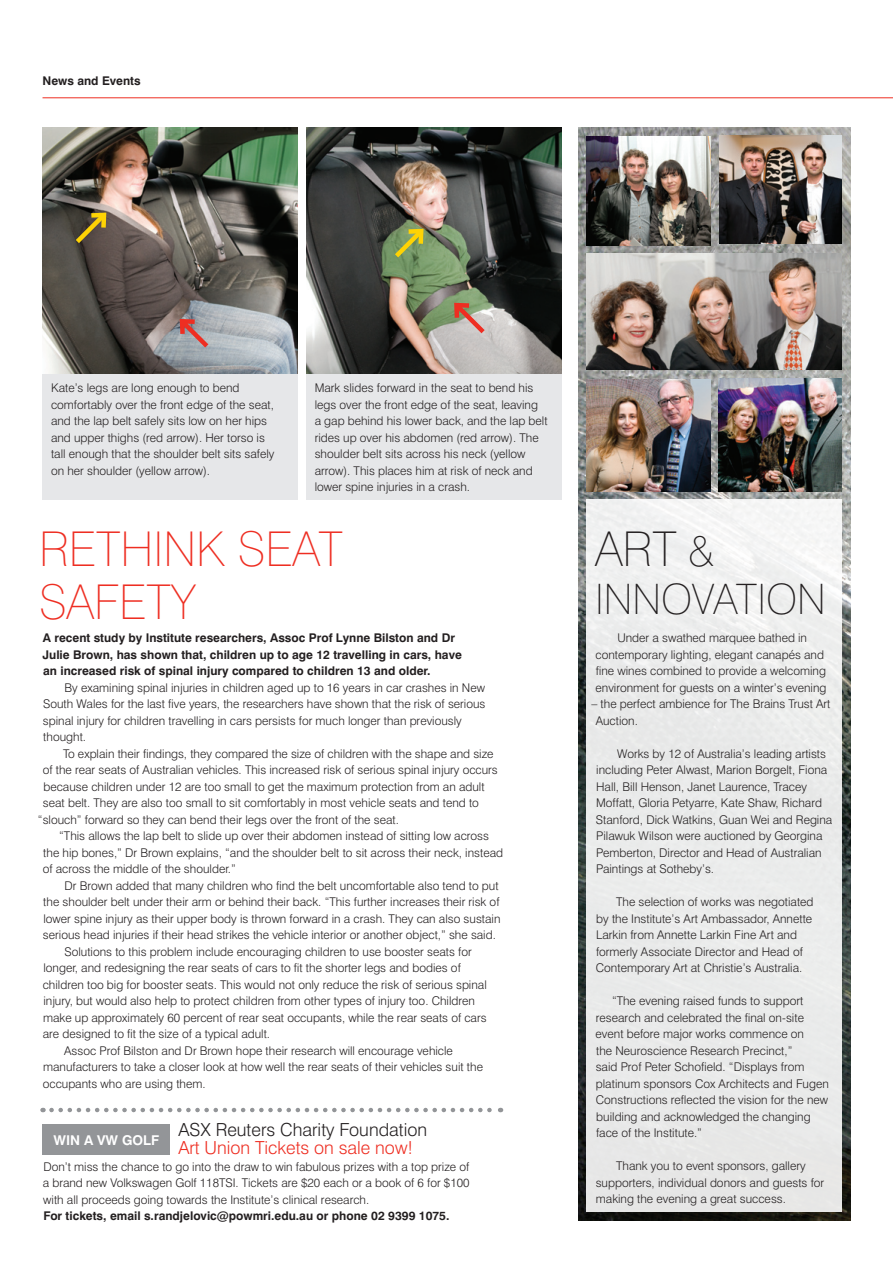
<style>
.page{position:relative;width:893px;height:1263px;background:#fff}
.page>*{position:absolute;margin:0;border:0;box-sizing:border-box;transform-origin:0 0}
._1__Heading{font:100 48px/52.5px "Swiss 721 BT";color:#ee2e22}
._4__Body_copy___inde{font:100 48px "Swiss 721 BT";color:#231f20}
._4__Body_copy___inde-2{font:100 42px "Swiss 721 BT";color:#231f20}
._4__Body_copy___inde-3{font:300 18px "Swiss 721 BT";color:#231f20}
._4__Body_copy___inde-4{font:300 18px "Swiss 721 BT";color:#ee2e22}
._4__Body_copy___inde-5{font:700 13.5px "Swiss 721 BT";color:#fff}
._4__Body_copy___inde-6{font:300 12px/16.5px "Swiss 721 BT";color:#231f20}
._3__Body_copy{font:300 12px/16.5px "Swiss 721 BT";color:#231f20}
._5__Body_copy_Bold{font:700 12px/16.5px "Swiss 721 BT";color:#231f20}
._4__Body_copy___inde-7{font:700 12px "Swiss 721 BT";color:#231f20}
.s1{font-size:42px}
</style>
<div class="page">
<hr style="left:43px;top:97px;width:850px;height:1px;background:#ee2e22">
<img style="left:306px;top:128px;width:255px;height:246px">
<div style="left:306px;top:374px;width:255px;height:126px;background:#e6e7e9"></div>
<img style="left:43px;top:128px;width:255px;height:246px">
<div style="left:43px;top:374px;width:255px;height:126px;background:#e6e7e9"></div>
<svg style="left:176px;top:315px;width:37px;height:37px"></svg>
<svg style="left:390px;top:225px;width:38px;height:37px"></svg>
<svg style="left:71px;top:209px;width:39px;height:39px"></svg>
<svg style="left:450px;top:299px;width:39px;height:39px"></svg>
<img style="left:578px;top:128px;width:272px;height:1092px">
<div style="left:587px;top:500px;width:255px;height:712px;background:#eaebeb"></div>
<img style="left:587px;top:253px;width:255px;height:117px">
<img style="left:719px;top:378px;width:123px;height:113px">
<img style="left:587px;top:379px;width:123px;height:112px">
<img style="left:719px;top:135px;width:123px;height:108px">
<img style="left:587px;top:136px;width:123px;height:109px">
<svg style="left:51px;top:1108px;width:450px;height:4px"></svg>
<div style="left:43px;top:1124px;width:127px;height:31px;background:#939598"></div>
<p class="_5__Body_copy_Bold" style="left:43px;top:72px;width:100px">News and Events</p>
<p class="_3__Body_copy" style="left:51px;top:380px;width:225px">Kate’s legs are long enough to bend comfortably over the front edge of the seat, and the lap belt safely sits low on her hips and upper thighs (red arrow). Her torso is tall enough that the shoulder belt sits safely on her shoulder (yellow arrow).</p>
<p class="_3__Body_copy" style="left:315px;top:380px;width:234px">Mark slides forward in the seat to bend his legs over the front edge of the seat, leaving<br>a gap behind his lower back, and the lap belt rides up over his abdomen (red arrow). The shoulder belt sits across his neck (yellow arrow). This places him at risk of neck and lower spine injuries in a crash.</p>
<p class="_1__Heading" style="left:39px;top:523px;width:305px">RETHINK SEAT<br>SAFETY</p>
<p class="_5__Body_copy_Bold" style="left:43px;top:630px;width:421px">A recent study by Institute researchers, Assoc Prof Lynne Bilston and Dr<br>Julie Brown, has shown that, children up to age 12 travelling in cars, have an increased risk of spinal injury compared to children 13 and older.</p>
<p class="_4__Body_copy___inde-6" style="left:43px;top:679px;width:444px;text-indent:22px">By examining spinal injuries in children aged up to 16 years in car crashes in New South Wales for the last five years, the researchers have shown that the risk of serious spinal injury for children travelling in cars persists for much longer than previously thought.</p>
<p class="_4__Body_copy___inde-6" style="left:63px;top:745px;width:432px">To explain their findings, they compared the size of children with the shape and size</p>
<p class="_4__Body_copy___inde-6" style="left:43px;top:762px;width:457px">of the rear seats of Australian vehicles. This increased risk of serious spinal injury occurs</p>
<p class="_4__Body_copy___inde-6" style="left:44px;top:778px;width:443px">because children under 12 are too small to get the maximum protection from an adult</p>
<p class="_4__Body_copy___inde-6" style="left:43px;top:795px;width:438px">seat belt. They are also too small to sit comfortably in most vehicle seats and tend to</p>
<p class="_4__Body_copy___inde-6" style="left:38px;top:811px;width:363px">“slouch” forward so they can bend their legs over the front of the seat.</p>
<p class="_4__Body_copy___inde-6" style="left:43px;top:828px;width:462px;text-indent:16px">“This allows the lap belt to slide up over their abdomen instead of sitting low across the hip bones,” Dr Brown explains, “and the shoulder belt to sit across their neck, instead of across the middle of the shoulder.”</p>
<p class="_4__Body_copy___inde-6" style="left:43px;top:877px;width:459px;text-indent:22px">Dr Brown added that many children who find the belt uncomfortable also tend to put the shoulder belt under their arm or behind their back. “This further increases their risk of lower spine injury as their upper body is thrown forward in a crash. They can also sustain serious head injuries if their head strikes the vehicle interior or another object,” she said.</p>
<p class="_4__Body_copy___inde-6" style="left:43px;top:943px;width:445px;text-indent:22px">Solutions to this problem include encouraging children to use booster seats for longer, and redesigning the rear seats of cars to fit the shorter legs and bodies of children too big for booster seats. This would not only reduce the risk of serious spinal injury, but would also help to protect children from other types of injury too. Children make up approximately 60 percent of rear seat occupants, while the rear seats of cars are designed to fit the size of a typical adult.</p>
<p class="_4__Body_copy___inde-6" style="left:43px;top:1042px;width:442px;text-indent:21px">Assoc Prof Bilston and Dr Brown hope their research will encourage vehicle manufacturers to take a closer look at how well the rear seats of their vehicles suit the occupants who are using them.</p>
<p class="_4__Body_copy___inde-5" style="left:53px;top:1132px;width:19px">Wina</p>
<p class="_4__Body_copy___inde-5" style="left:97px;top:1132px;width:45px">VW Golf</p>
<p class="_4__Body_copy___inde-3" style="left:178px;top:1119px;width:250px">ASX Reuters Charity Foundation</p>
<p class="_4__Body_copy___inde-4" style="left:178px;top:1137px;width:236px">Art Union Tickets on sale now!</p>
<p class="_4__Body_copy___inde-6" style="left:43px;top:1158px;width:428px;text-align:justify">Don’t miss the chance to go into the draw to win fabulous prizes with a top prize of a brand new Volkswagen Golf 118TSI. Tickets are $20 each or a book of 6 for $100 with all proceeds going towards the Institute’s clinical research.</p>
<p class="_4__Body_copy___inde-7" style="left:43px;top:1209px;width:408px">For tickets, email s.randjelovic@powmri.edu.au or phone 02 9399 1075.</p>
<p class="_4__Body_copy___inde" style="left:595px;top:520px;width:120px">ART <span class="s1">&amp;</span></p>
<p class="_4__Body_copy___inde-2" style="left:595px;top:574px;width:232px">INNOVATION</p>
<p class="_4__Body_copy___inde-6" style="left:596px;top:630px;width:232px;text-align:center">Under a swathed marquee bathed in contemporary lighting, elegant canapés and fine wines combined to provide a welcoming environment for guests on a winter’s evening</p>
<p class="_4__Body_copy___inde-6" style="left:596px;top:696px;width:236px;text-indent:-4px">– the perfect ambience for The Brains Trust Art<br>Auction.</p>
<p class="_4__Body_copy___inde-6" style="left:596px;top:745px;width:238px;text-indent:21px">Works by 12 of Australia’s leading artists including Peter Alwast, Marion Borgelt, Fiona Hall, Bill Henson, Janet Laurence, Tracey Moffatt, Gloria Petyarre, Kate Shaw, Richard Stanford, Dick Watkins, Guan Wei and Regina Pilawuk Wilson were auctioned by Georgina Pemberton, Director and Head of Australian Paintings at Sotheby’s.</p>
<p class="_4__Body_copy___inde-6" style="left:596px;top:894px;width:219px;text-indent:20px">The selection of works was negotiated by the Institute’s Art Ambassador, Annette Larkin from Annette Larkin Fine Art and formerly Associate Director and Head of Contemporary Art at Christie’s Australia.</p>
<p class="_4__Body_copy___inde-6" style="left:596px;top:993px;width:235px;text-indent:16px">“The evening raised funds to support research and celebrated the final on-site event before major works commence on<br>the Neuroscience Research Precinct,”<br>said Prof Peter Schofield. “Displays from platinum sponsors Cox Architects and Fugen Constructions reflected the vision for the new building and acknowledged the changing face of the Institute.”</p>
<p class="_4__Body_copy___inde-6" style="left:596px;top:1158px;width:230px;text-indent:20px">Thank you to event sponsors, gallery supporters, individual donors and guests for making the evening a great success.</p>
</div>
